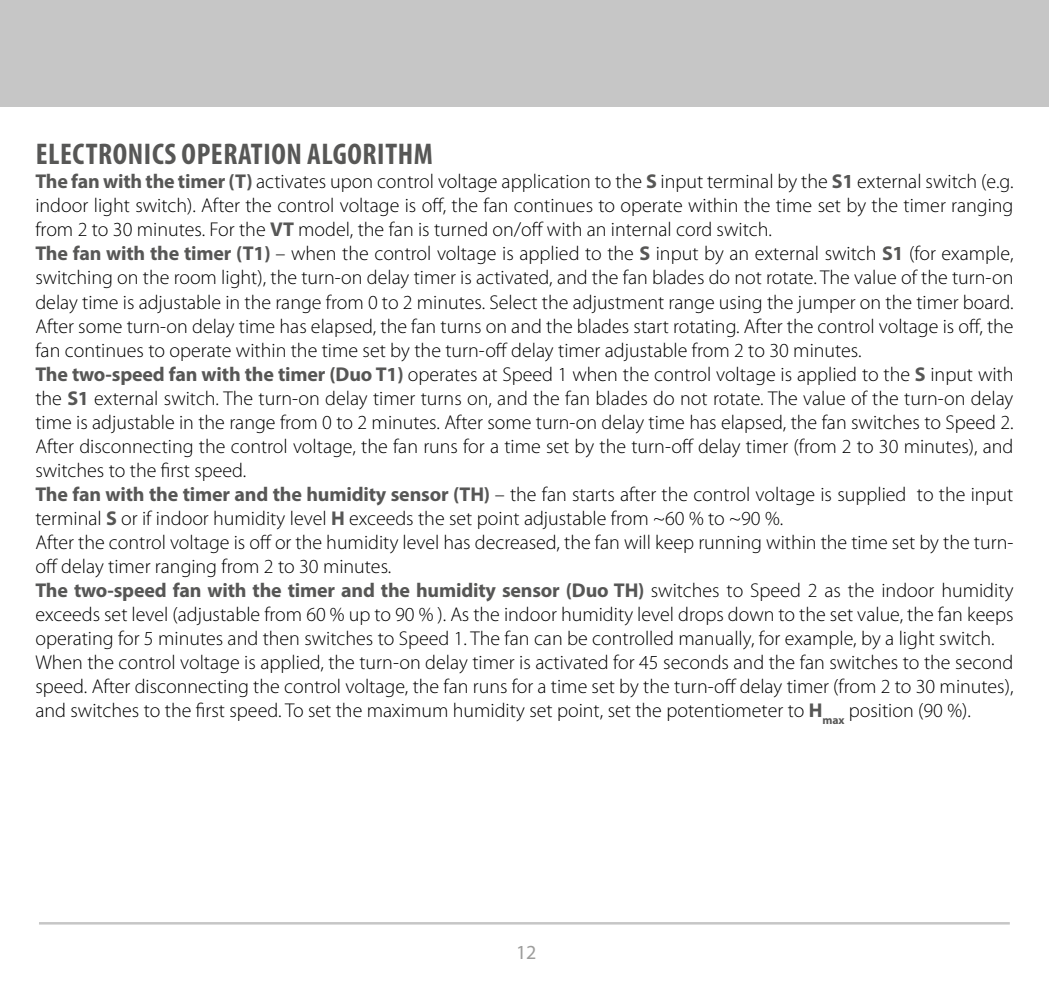
<style>
.page{position:relative;width:1049px;height:993px;background:#fff}
.page>*{position:absolute;margin:0;border:0;box-sizing:border-box;transform-origin:0 0}
.t1{font:700 condensed 30px "Myriad Pro";letter-spacing:.02em;color:#575756}
.t2{font:300 20px/24px "Myriad Pro";color:#000}
.t3{font:20px "Myriad Pro";color:#9d9d9c}
.s1{font-weight:700;color:#575756}
</style>
<div class="page">
<div style="left:0;top:0;width:1049px;height:106px;background:#c6c6c6"></div>
<hr style="left:39px;top:921px;width:971px;height:3px;background:#c6c6c6">
<h1 class="t1" style="left:36px;top:135px;width:399px">ELECTRONICS OPERATION ALGORITHM</h1>
<p class="t2" style="left:35px;top:170px;width:980px"><span class="s1">The fan with the timer (T)</span> activates upon control voltage application to the <span class="s1">S</span> input terminal by the <span class="s1">S1</span> external switch (e.g. indoor light switch). After the control voltage is off, the fan continues to operate within the time set by the timer ranging from 2 to 30 minutes. For the <span class="s1">VT</span> model, the fan is turned on/off with an internal cord switch.<br><span class="s1">The fan with the timer (T1)</span> – when the control voltage is applied to the <span class="s1">S</span> input by an external switch <span class="s1">S1</span> (for example, switching on the room light), the turn-on delay timer is activated, and the fan blades do not rotate. The value of the turn-on delay time is adjustable in the range from 0 to 2 minutes. Select the adjustment range using the jumper on the timer board.<br>After some turn-on delay time has elapsed, the fan turns on and the blades start rotating. After the control voltage is off, the fan continues to operate within the time set by the turn-off delay timer adjustable from 2 to 30 minutes.<br><span class="s1">The two-speed fan with the timer (Duo T1)</span> operates at Speed 1 when the control voltage is applied to the <span class="s1">S</span> input with the <span class="s1">S1</span> external switch. The turn-on delay timer turns on, and the fan blades do not rotate. The value of the turn-on delay time is adjustable in the range from 0 to 2 minutes. After some turn-on delay time has elapsed, the fan switches to Speed 2.<br>After disconnecting the control voltage, the fan runs for a time set by the turn-off delay timer (from 2 to 30 minutes), and switches to the first speed.<br><span class="s1">The fan with the timer and the humidity sensor (TH)</span> – the fan starts after the control voltage is supplied to the input terminal <span class="s1">S</span> or if indoor humidity level <span class="s1">H</span> exceeds the set point adjustable from ~60 % to ~90 %.<br>After the control voltage is off or the humidity level has decreased, the fan will keep running within the time set by the turn&shy;off delay timer ranging from 2 to 30 minutes.<br><span class="s1">The two-speed fan with the timer and the humidity sensor (Duo TH)</span> switches to Speed 2 as the indoor humidity exceeds set level (adjustable from 60 % up to 90 % ). As the indoor humidity level drops down to the set value, the fan keeps operating for 5 minutes and then switches to Speed 1. The fan can be controlled manually, for example, by a light switch.<br>When the control voltage is applied, the turn-on delay timer is activated for 45 seconds and the fan switches to the second speed. After disconnecting the control voltage, the fan runs for a time set by the turn-off delay timer (from 2 to 30 minutes), and switches to the first speed. To set the maximum humidity set point, set the potentiometer to <span class="s1">H</span><sub>max</sub> position (90 %).</p>
<p class="t3" style="left:516px;top:939px;width:22px">12</p>
</div>
